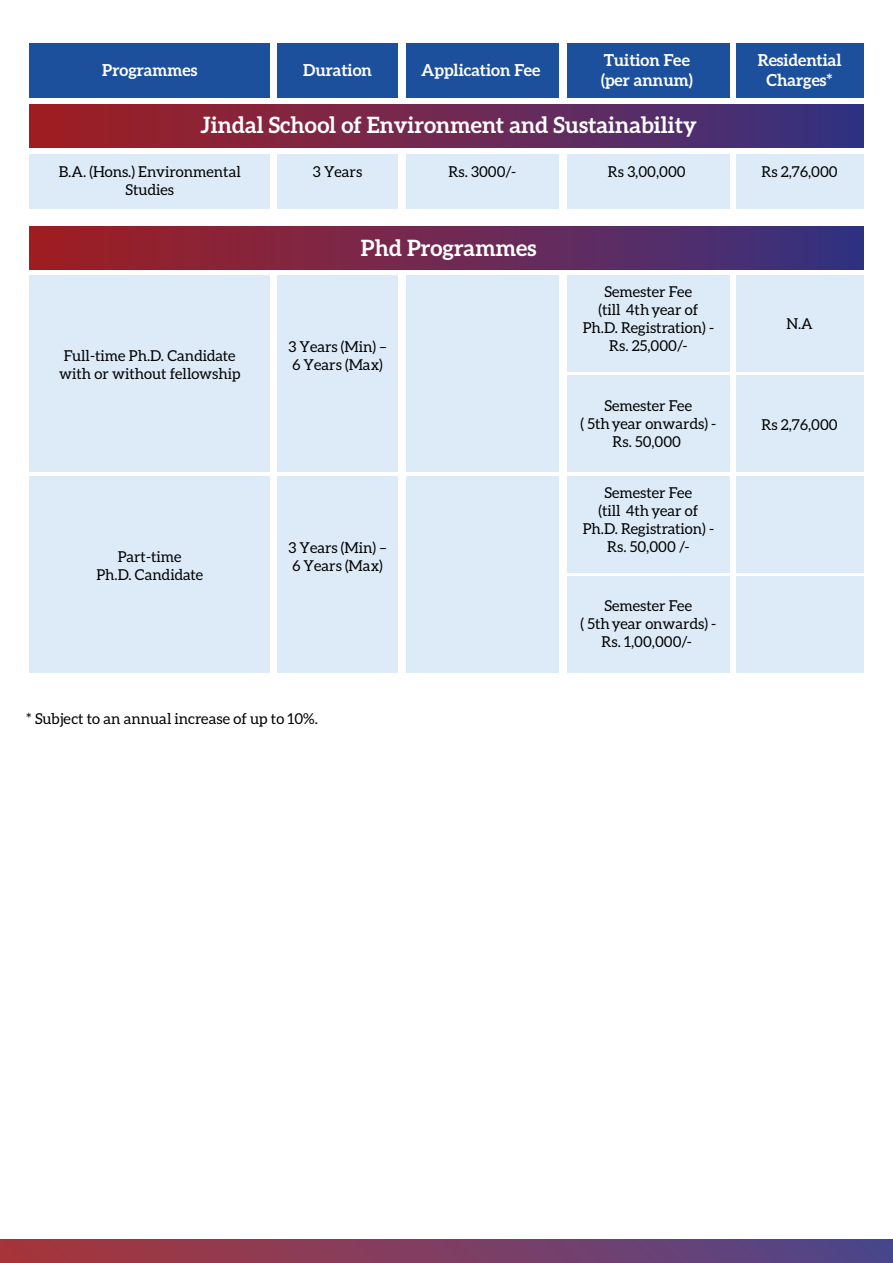
<style>
.page{position:relative;width:893px;height:1263px;background:#fff}
.page>*{position:absolute;margin:0;border:0;box-sizing:border-box;transform-origin:0 0}
.t1{font:700 22.5px "Aleo";color:#fff}
.t2{font:700 16.5px/19.8px "Aleo";color:#fff}
.t3{font:15px/18px "Aleo";color:#000;text-align:center}
</style>
<div class="page">
<div style="left:0;top:1239px;width:893px;height:24px;background:linear-gradient(to right,#aa3539,#4e478c)"></div>
<div style="left:30px;top:227px;width:833px;height:42px;background:linear-gradient(to right,#a41f21,#373282)"></div>
<div style="left:30px;top:276px;width:240px;height:196px;background:#ddebf8"></div>
<div style="left:277px;top:276px;width:121px;height:196px;background:#ddebf8"></div>
<div style="left:406px;top:276px;width:153px;height:196px;background:#ddebf8"></div>
<div style="left:567px;top:276px;width:163px;height:96px;background:#ddebf8"></div>
<div style="left:736px;top:276px;width:127px;height:96px;background:#ddebf8"></div>
<div style="left:567px;top:375px;width:163px;height:97px;background:#ddebf8"></div>
<div style="left:736px;top:375px;width:127px;height:97px;background:#ddebf8"></div>
<div style="left:30px;top:476px;width:240px;height:196px;background:#ddebf8"></div>
<div style="left:277px;top:476px;width:121px;height:196px;background:#ddebf8"></div>
<div style="left:406px;top:476px;width:153px;height:196px;background:#ddebf8"></div>
<div style="left:567px;top:476px;width:163px;height:97px;background:#ddebf8"></div>
<div style="left:736px;top:476px;width:127px;height:97px;background:#ddebf8"></div>
<div style="left:567px;top:576px;width:163px;height:96px;background:#ddebf8"></div>
<div style="left:736px;top:576px;width:127px;height:96px;background:#ddebf8"></div>
<div style="left:30px;top:105px;width:833px;height:42px;background:linear-gradient(to right,#a41f21,#373282)"></div>
<div style="left:30px;top:154px;width:240px;height:55px;background:#ddebf8"></div>
<div style="left:277px;top:154px;width:121px;height:55px;background:#ddebf8"></div>
<div style="left:406px;top:154px;width:153px;height:55px;background:#ddebf8"></div>
<div style="left:567px;top:154px;width:163px;height:55px;background:#ddebf8"></div>
<div style="left:736px;top:154px;width:127px;height:55px;background:#ddebf8"></div>
<div style="left:30px;top:43px;width:240px;height:54px;background:#1c509c"></div>
<div style="left:277px;top:43px;width:121px;height:54px;background:#1c509c"></div>
<div style="left:406px;top:43px;width:153px;height:54px;background:#1c509c"></div>
<div style="left:567px;top:43px;width:163px;height:54px;background:#1c509c"></div>
<div style="left:736px;top:43px;width:127px;height:54px;background:#1c509c"></div>
<p class="t2" style="left:102px;top:60px;width:97px">Programmes</p>
<p class="t2" style="left:303px;top:60px;width:71px">Duration</p>
<p class="t2" style="left:421px;top:60px;width:121px">Application Fee</p>
<p class="t2" style="left:601px;top:50px;width:93px">Tuition Fee (per annum)</p>
<p class="t2" style="left:758px;top:50px;width:85px;text-align:center">Residential<br>Charges*</p>
<h1 class="t1" style="left:200px;top:112px;width:498px">Jindal School of Environment and Sustainability</h1>
<p class="t3" style="left:59px;top:162px;width:183px">B.A. (Hons.) Environmental<br>Studies</p>
<p class="t3" style="left:313px;top:162px;width:51px">3 Years</p>
<p class="t3" style="left:448px;top:162px;width:69px">Rs. 3000/-</p>
<p class="t3" style="left:608px;top:162px;width:79px">Rs 3,00,000</p>
<p class="t3" style="left:761px;top:162px;width:78px">Rs 2,76,000</p>
<h1 class="t1" style="left:361px;top:235px;width:177px">Phd Programmes</h1>
<p class="t3" style="left:59px;top:346px;width:183px">Full-time Ph.D. Candidate with or without fellowship</p>
<p class="t3" style="left:288px;top:337px;width:100px;text-align:left">3 Years (Min) –<br>6 Years (Max)</p>
<p class="t3" style="left:96px;top:547px;width:108px">Part-time<br>Ph.D. Candidate</p>
<p class="t3" style="left:288px;top:538px;width:100px;text-align:left">3 Years (Min) –<br>6 Years (Max)</p>
<p class="t3" style="left:26px;top:709px;width:293px">* Subject to an annual increase of up to 10%.</p>
<p class="t3" style="left:583px;top:283px;width:133px">Semester Fee<br>(till 4th year of<br>Ph.D. Registration) -<br>Rs. 25,000/-</p>
<p class="t3" style="left:581px;top:396px;width:137px">Semester Fee<br>( 5th year onwards) -<br>Rs. 50,000</p>
<p class="t3" style="left:583px;top:484px;width:133px">Semester Fee<br>(till 4th year of<br>Ph.D. Registration) -<br>Rs. 50,000 /-</p>
<p class="t3" style="left:581px;top:597px;width:137px">Semester Fee<br>( 5th year onwards) -<br>Rs. 1,00,000/-</p>
<p class="t3" style="left:786px;top:314px;width:28px">N.A</p>
<p class="t3" style="left:761px;top:416px;width:78px">Rs 2,76,000</p>
</div>
